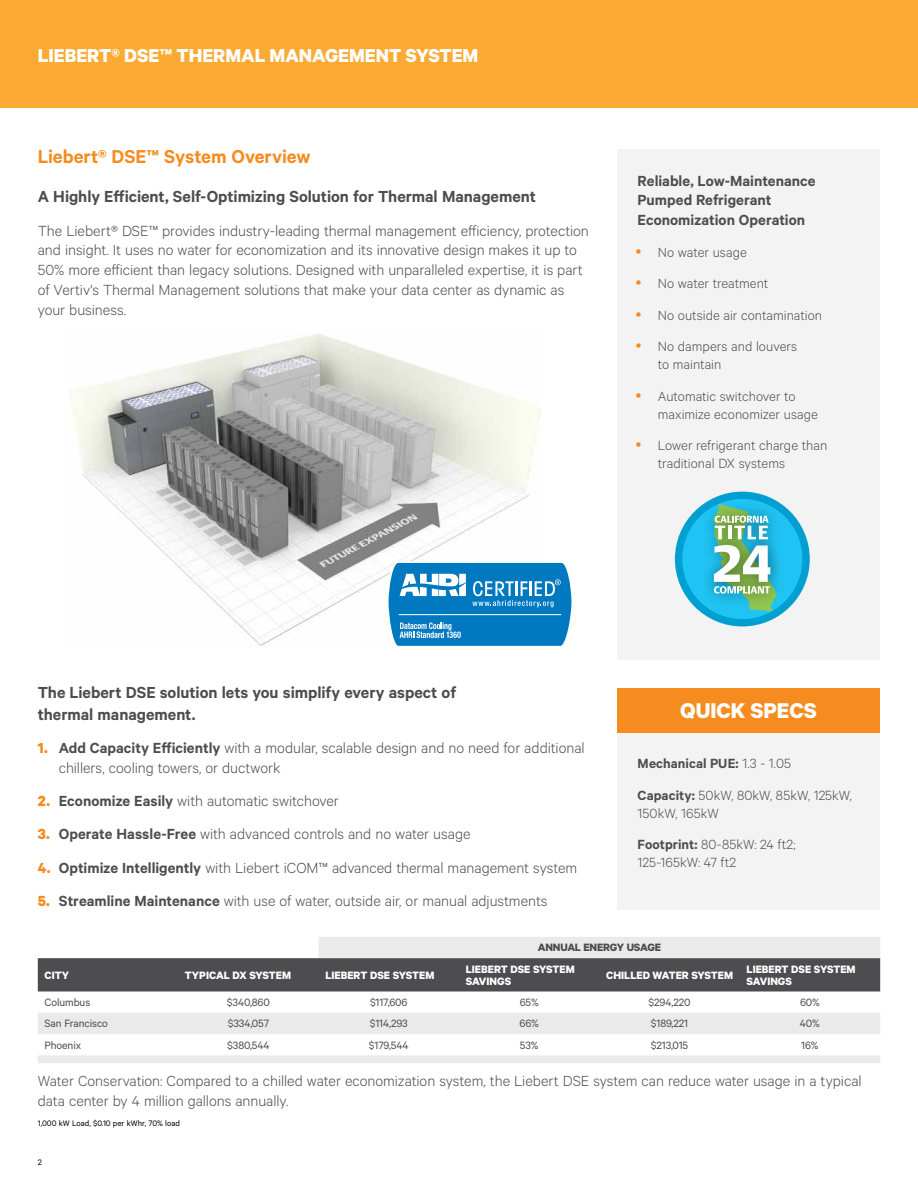
<style>
.page{position:relative;width:918px;height:1188px;background:#fff}
.page>*{position:absolute;margin:0;border:0;box-sizing:border-box;transform-origin:0 0}
.t1{font:700 24px "Calibre";color:#fff}
.t2{font:700 21px "Calibre";color:#fff}
.t3{font:600 21px "Calibre";color:#f68b1f}
.t4{font:600 18px/21.6px "Calibre";color:#4d4d4f}
.t5{font:300 16.5px/19.8px "Calibre";color:#4d4d4f}
.t6{font:600 16.5px/19.8px "Calibre";color:#4d4d4f}
.t7{font:300 15px/31.5px "Calibre";color:#4d4d4f}
.t8{font:12px "Calibre";letter-spacing:-.01em;color:#4d4d4f}
.t9{font:700 12px/12px "Calibre";color:#fff}
.t10{font:700 12px "Calibre";letter-spacing:-.01em;color:#4d4d4f}
.t11{font:9px "Calibre";color:#000}
.s1{font-weight:700;color:#f68b1f}
.s2{font-weight:600}
</style>
<div class="page">
<div style="left:617px;top:149px;width:263px;height:511px;background:#f3f3f4"></div>
<svg style="left:679px;top:495px;width:127px;height:128px;background:#17baeb"></svg>
<div style="left:675px;top:492px;width:135px;height:134px;border:7px solid #009fd2;border-radius:50%"></div>
<img style="left:694px;top:525px;width:96px;height:89px">
<img style="left:695px;top:496px;width:94px;height:63px">
<svg style="left:713px;top:504px;width:64px;height:107px"></svg>
<div style="left:0;top:0;width:918px;height:108px;background:#fbaa34"></div>
<svg style="left:38px;top:937px;width:842px;height:126px"></svg>
<div style="left:38px;top:958px;width:842px;height:34px;background:#4d4d4f"></div>
<img style="left:70px;top:333px;width:471px;height:313px">
<div style="left:617px;top:733px;width:263px;height:177px;background:#f3f3f4"></div>
<div style="left:617px;top:689px;width:263px;height:44px;background:#f68b1f"></div>
<svg style="left:387px;top:561px;width:185px;height:85px;background:#3293cd"></svg>
<p class="t2" style="left:38px;top:43px;width:442px">LIEBERT® DSE™ THERMAL MANAGEMENT SYSTEM</p>
<p class="t3" style="left:38px;top:144px;width:274px">Liebert® DSE™ System Overview</p>
<p class="t4" style="left:38px;top:185px;width:500px">A Highly Efficient, Self-Optimizing Solution for Thermal Management</p>
<p class="t5" style="left:38px;top:220px;width:553px">The Liebert® DSE™ provides industry-leading thermal management efficiency, protection and insight. It uses no water for economization and its innovative design makes it up to 50% more efficient than legacy solutions. Designed with unparalleled expertise, it is part of Vertiv's Thermal Management solutions that make your data center as dynamic as your business.</p>
<p class="t6" style="left:638px;top:170px;width:179px">Reliable, Low-Maintenance<br>Pumped Refrigerant<br>Economization Operation</p>
<p class="t7" style="left:658px;top:236px;width:166px">No water usage<br>No water treatment<br>No outside air contamination<br>No dampers and louvers</p>
<p class="t7" style="left:658px;top:348px;width:139px">to maintain<br>Automatic switchover to</p>
<p class="t7" style="left:658px;top:398px;width:171px">maximize economizer usage<br>Lower refrigerant charge than</p>
<p class="t7" style="left:658px;top:447px;width:129px">traditional DX systems</p>
<p class="t4" style="left:38px;top:681px;width:420px">The Liebert DSE solution lets you simplify every aspect of thermal management.</p>
<p class="t5" style="left:59px;top:737px;width:527px;text-indent:-21px"><span class="s1">1.</span> <span class="s2">Add Capacity Efficiently</span> with a modular, scalable design and no need for additional chillers, cooling towers, or ductwork</p>
<p class="t5" style="left:38px;top:790px;width:303px"><span class="s1">2.</span> <span class="s2">Economize Easily</span> with automatic switchover</p>
<p class="t5" style="left:38px;top:824px;width:434px"><span class="s1">3.</span> <span class="s2">Operate Hassle-Free</span> with advanced controls and no water usage</p>
<p class="t5" style="left:38px;top:857px;width:541px"><span class="s1">4.</span> <span class="s2">Optimize Intelligently</span> with Liebert iCOM™ advanced thermal management system</p>
<p class="t5" style="left:38px;top:890px;width:511px"><span class="s1">5.</span> <span class="s2">Streamline Maintenance</span> with use of water, outside air, or manual adjustments</p>
<h1 class="t1" style="left:680px;top:696px;width:138px">QUICK SPECS</h1>
<p class="t7" style="left:638px;top:747px;width:216px"><span class="s2">Mechanical PUE:</span> 1.3 - 1.05<br><span class="s2">Capacity:</span> 50kW, 80kW, 85kW, 125kW,</p>
<p class="t7" style="left:638px;top:797px;width:159px">150kW, 165kW<br><span class="s2">Footprint:</span> 80-85kW: 24 ft2;</p>
<p class="t7" style="left:638px;top:846px;width:100px">125-165kW: 47 ft2</p>
<p class="t10" style="left:538px;top:940px;width:125px">ANNUAL ENERGY USAGE</p>
<p class="t9" style="left:45px;top:969px;width:26px">CITY</p>
<p class="t9" style="left:185px;top:969px;width:108px">TYPICAL DX SYSTEM</p>
<p class="t9" style="left:325px;top:969px;width:111px">LIEBERT DSE SYSTEM</p>
<p class="t9" style="left:466px;top:963px;width:111px">LIEBERT DSE SYSTEM<br>SAVINGS</p>
<p class="t9" style="left:606px;top:969px;width:128px">CHILLED WATER SYSTEM</p>
<p class="t9" style="left:747px;top:963px;width:111px">LIEBERT DSE SYSTEM<br>SAVINGS</p>
<p class="t8" style="left:45px;top:995px;width:47px">Columbus</p>
<p class="t8" style="left:227px;top:995px;width:45px">$340,860</p>
<p class="t8" style="left:370px;top:995px;width:39px">$117,606</p>
<p class="t8" style="left:520px;top:995px;width:21px">65%</p>
<p class="t8" style="left:649px;top:995px;width:44px">$294,220</p>
<p class="t8" style="left:800px;top:995px;width:21px">60%</p>
<p class="t8" style="left:45px;top:1017px;width:65px">San Francisco</p>
<p class="t8" style="left:228px;top:1017px;width:43px">$334,057</p>
<p class="t8" style="left:370px;top:1017px;width:40px">$114,293</p>
<p class="t8" style="left:519px;top:1017px;width:21px">66%</p>
<p class="t8" style="left:651px;top:1017px;width:39px">$189,221</p>
<p class="t8" style="left:800px;top:1017px;width:22px">40%</p>
<p class="t8" style="left:45px;top:1038px;width:38px">Phoenix</p>
<p class="t8" style="left:227px;top:1038px;width:44px">$380,544</p>
<p class="t8" style="left:369px;top:1038px;width:41px">$179,544</p>
<p class="t8" style="left:520px;top:1038px;width:20px">53%</p>
<p class="t8" style="left:651px;top:1038px;width:39px">$213,015</p>
<p class="t8" style="left:801px;top:1038px;width:19px">16%</p>
<p class="t5" style="left:38px;top:1070px;width:825px">Water Conservation: Compared to a chilled water economization system, the Liebert DSE system can reduce water usage in a typical data center by 4 million gallons annually.</p>
<p class="t11" style="left:38px;top:1118px;width:144px">1,000 kW Load, $0.10 per kWhr, 70% load</p>
<p class="t11" style="left:38px;top:1157px;width:6px">2</p>
</div>
